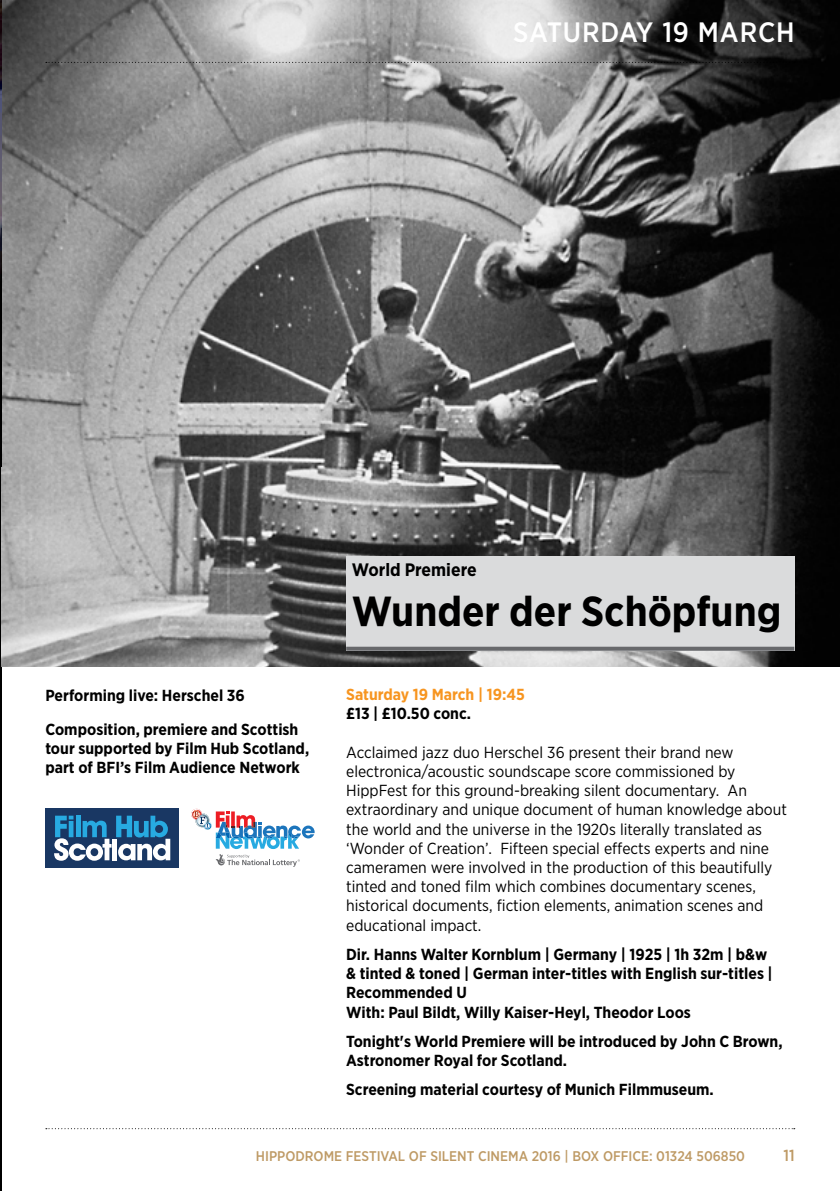
<style>
.page{position:relative;width:840px;height:1191px;background:#fff}
.page>*{position:absolute;margin:0;border:0;box-sizing:border-box;transform-origin:0 0}
.t1{font:700 42px "Gotham Narrow";color:#000}
.t2{font:500 28px "Gotham Narrow";letter-spacing:.03em;color:#fff}
.t3{font:700 18px "Gotham Narrow";color:#000}
.t4{font:16px/19.2px "Gotham Narrow";color:#000}
.t5{font:700 16px/19.2px "Gotham Narrow";color:#000}
.t6{font:700 16px "Gotham Narrow";color:#f79520}
.t7{font:500 16px "Gotham Narrow";color:#be9a65}
.t8{font:500 14px "Gotham Narrow";color:#be9a65}
</style>
<div class="page">
<hr style="left:0;top:0;width:1px;height:1191px;background:#000">
<img style="left:1px;top:0;width:838px;height:666px">
<img style="left:0;top:0;width:1px;height:273px">
<svg style="left:46px;top:62px;width:748px;height:1px"></svg>
<svg style="left:46px;top:1128px;width:748px;height:1px"></svg>
<div style="left:346px;top:556px;width:447px;height:94px;background:#dadbdc"></div>
<svg style="left:346px;top:646px;width:447px;height:4px;background:#7b7c7f"></svg>
<svg style="left:192px;top:810px;width:18px;height:18px"></svg>
<svg style="left:216px;top:811px;width:98px;height:55px"></svg>
<div style="left:45px;top:808px;width:134px;height:60px;background:#193763"></div>
<svg style="left:54px;top:815px;width:116px;height:45px"></svg>
<h2 class="t2" style="left:513px;top:15px;width:263px">SATURDAY 19 MARCH</h2>
<p class="t5" style="left:45px;top:677px;width:254px;line-height:34.2px">Performing live: Herschel 36<br>Composition, premiere and Scottish</p>
<p class="t5" style="left:45px;top:738px;width:265px">tour supported by Film Hub Scotland, part of BFI’s Film Audience Network</p>
<p class="t3" style="left:351px;top:558px;width:126px">World Premiere</p>
<h1 class="t1" style="left:351px;top:584px;width:431px">Wunder der Schöpfung</h1>
<p class="t6" style="left:346px;top:684px;width:180px">Saturday 19 March | 19:45</p>
<p class="t5" style="left:346px;top:704px;width:126px">£13 | £10.50 conc.</p>
<p class="t4" style="left:346px;top:742px;width:442px">Acclaimed jazz duo Herschel 36 present their brand new electronica/acoustic soundscape score commissioned by HippFest for this ground-breaking silent documentary. An extraordinary and unique document of human knowledge about the world and the universe in the 1920s literally translated as ‘Wonder of Creation’. Fifteen special effects experts and nine cameramen were involved in the production of this beautifully tinted and toned film which combines documentary scenes, historical documents, fiction elements, animation scenes and educational impact.</p>
<p class="t5" style="left:346px;top:944px;width:428px">Dir. Hanns Walter Kornblum | Germany | 1925 | 1h 32m | b&amp;w &amp; tinted &amp; toned | German inter-titles with English sur-titles | Recommended U<br>With: Paul Bildt, Willy Kaiser-Heyl, Theodor Loos</p>
<p class="t5" style="left:346px;top:1031px;width:437px">Tonight's World Premiere will be introduced by John C Brown,<br>Astronomer Royal for Scotland.</p>
<p class="t5" style="left:346px;top:1079px;width:369px">Screening material courtesy of Munich Filmmuseum.</p>
<p class="t8" style="left:256px;top:1146px;width:490px">HIPPODROME FESTIVAL OF SILENT CINEMA 2016 | BOX OFFICE: 01324 506850</p>
<p class="t7" style="left:783px;top:1145px;width:13px">11</p>
</div>
